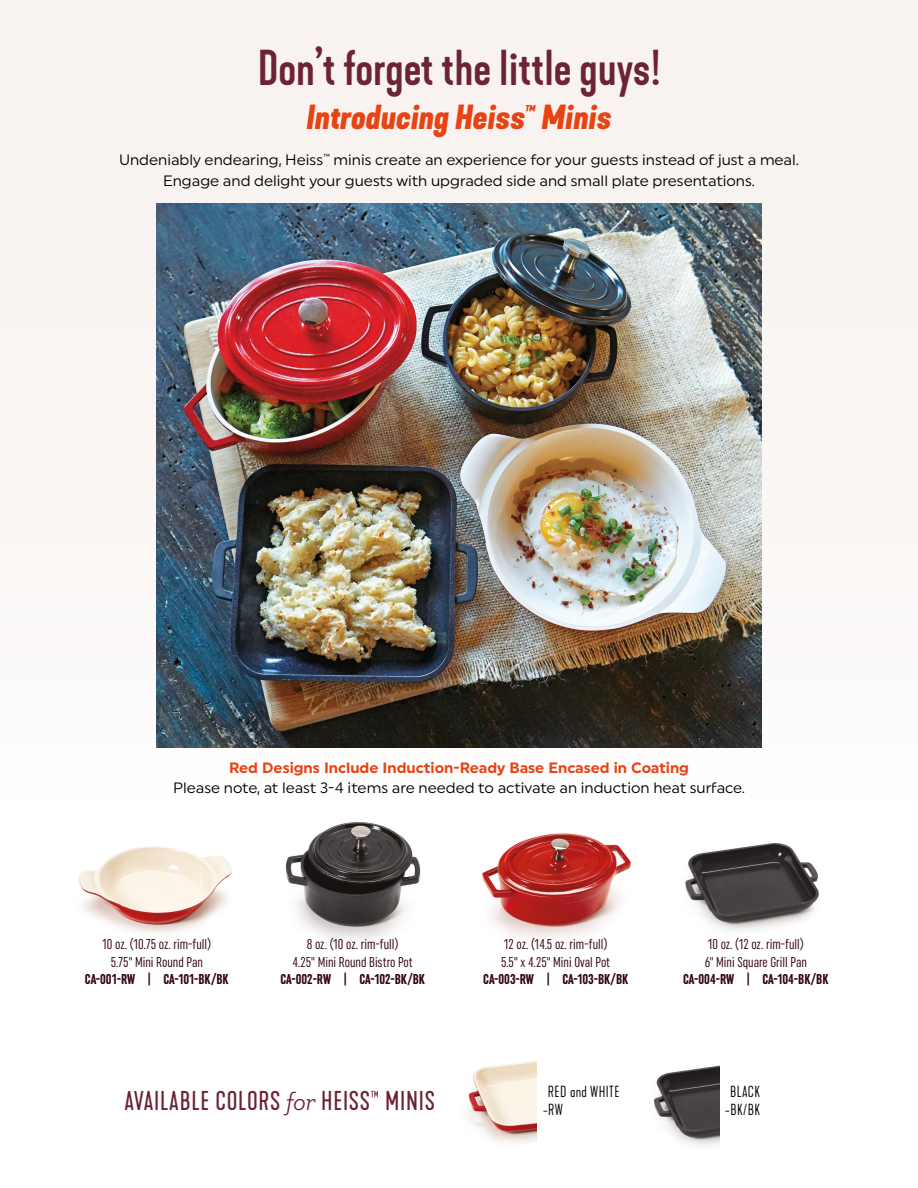
<style>
.page{position:relative;width:918px;height:1188px;background:#fff}
.page>*{position:absolute;margin:0;border:0;box-sizing:border-box;transform-origin:0 0}
.t1{font:500 47.1px "Kapra Neue";color:#6c2431}
.t2{font:italic 700 32.55px "Kapra Neue";color:#e94213}
.t3{font:25.5px "Kapra Neue";letter-spacing:.03em;color:#6c2431}
.t4{font:15px/21px "Uniform";color:#000;text-align:center}
.t5{font:700 15px "Uniform";color:#e94213}
.t6{font:300 15px/17.5px "Kapra Neue";letter-spacing:.03em;color:#000}
.t7{font:extra-condensed 14.25px/17.2px "Uniform";color:#34040e;text-align:center}
.t8{font:700 extra-condensed 14.25px "Uniform";color:#34040e}
.s1{font-family:"Klinic Slab";font-style:italic}
</style>
<div class="page">
<div style="left:0;top:0;width:918px;height:820px;background:linear-gradient(to right,#f9f5f3,#faf6f4)"></div>
<img style="left:157px;top:204px;width:604px;height:543px">
<img style="left:476px;top:818px;width:165px;height:120px">
<img style="left:78px;top:846px;width:154px;height:88px">
<img style="left:275px;top:804px;width:155px;height:137px">
<img style="left:685px;top:843px;width:134px;height:88px">
<img style="left:468px;top:1060px;width:69px;height:83px">
<img style="left:654px;top:1065px;width:66px;height:81px">
<h1 class="t1" style="left:258px;top:39px;width:405px">Don’t forget the little guys!</h1>
<h2 class="t2" style="left:306px;top:95px;width:307px">Introducing Heiss<sup>™</sup> Minis</h2>
<p class="t4" style="left:119px;top:149px;width:681px">Undeniably endearing, Heiss<sup>™</sup> minis create an experience for your guests instead of just a meal.<br>Engage and delight your guests with upgraded side and small plate presentations.</p>
<p class="t5" style="left:229px;top:759px;width:461px">Red Designs Include Induction-Ready Base Encased in Coating</p>
<p class="t4" style="left:173px;top:777px;width:573px">Please note, at least 3-4 items are needed to activate an induction heat surface.</p>
<p class="t7" style="left:102px;top:936px;width:111px">10 oz. (10.75 oz. rim-full)<br>5.75" Mini Round Pan</p>
<p class="t8" style="left:85px;top:971px;width:145px">CA-001-RW | CA-101-BK/BK</p>
<p class="t7" style="left:293px;top:936px;width:122px">8 oz. (10 oz. rim-full)<br>4.25" Mini Round Bistro Pot</p>
<p class="t8" style="left:280px;top:971px;width:146px">CA-002-RW | CA-102-BK/BK</p>
<h3 class="t3" style="left:125px;top:1085px;width:312px">AVAILABLE COLORS <span class="s1">for</span> HEISS<sup>™</sup> MINIS</h3>
<p class="t7" style="left:501px;top:936px;width:111px;text-align:left">12 oz. (14.5 oz. rim-full)<br>5.5" x 4.25" Mini Oval Pot</p>
<p class="t8" style="left:483px;top:971px;width:147px">CA-003-RW | CA-103-BK/BK</p>
<p class="t7" style="left:705px;top:936px;width:104px;text-align:left">10 oz. (12 oz. rim-full)<br>6" Mini Square Grill Pan</p>
<p class="t8" style="left:683px;top:971px;width:147px">CA-004-RW | CA-104-BK/BK</p>
<p class="t6" style="left:543px;top:1084px;width:78px;text-indent:5px">RED and WHITE -RW</p>
<p class="t6" style="left:725px;top:1084px;width:37px;text-align:center">BLACK -BK/BK</p>
</div>
